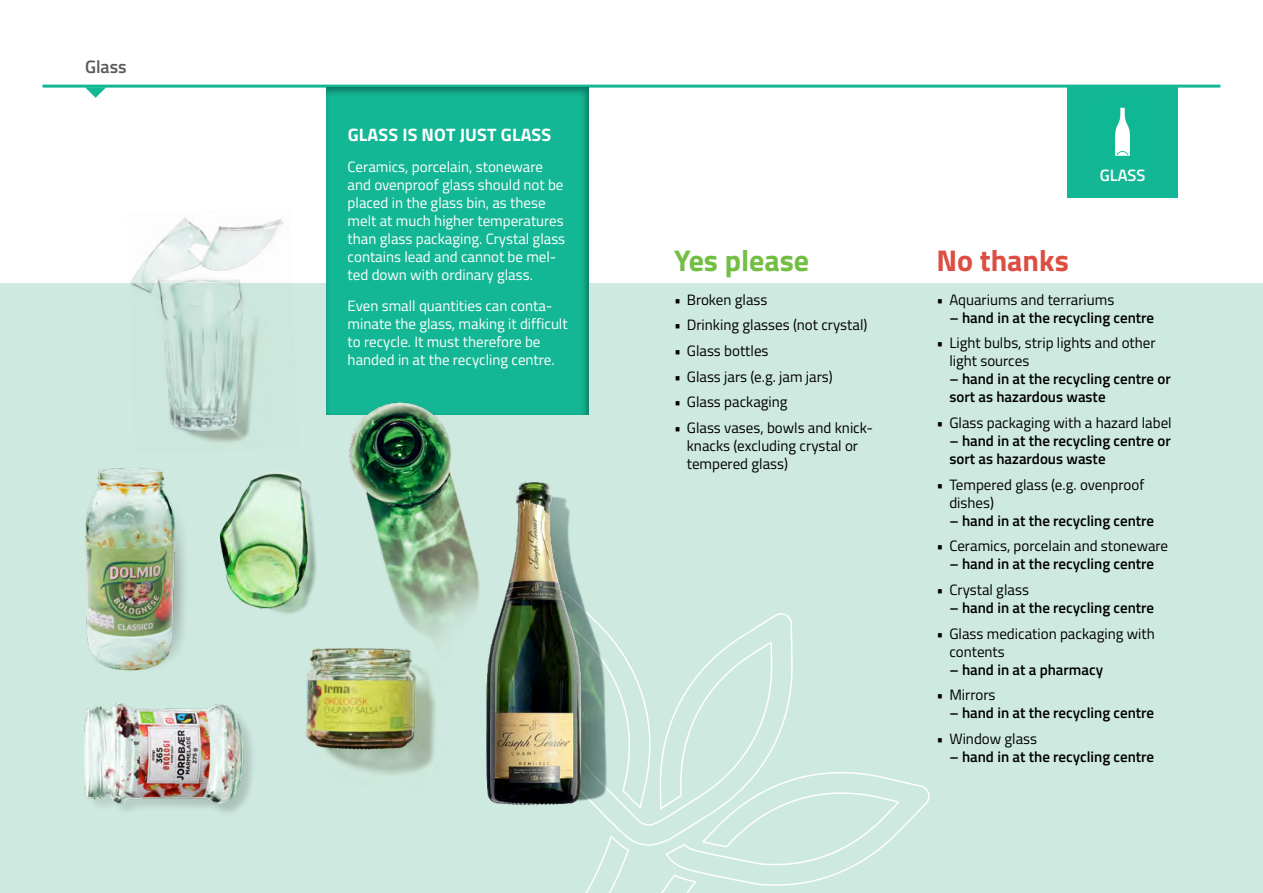
<style>
.page{position:relative;width:1263px;height:893px;background:#fff}
.page>*{position:absolute;margin:0;border:0;box-sizing:border-box;transform-origin:0 0}
.Ja_tak_H3{font:700 30px "Titillium";color:#72bf44}
.Nej_tak_H3{font:700 30px "Titillium";color:#dc4e42}
.Faktaboks_H4{font:700 18px "Titillium";letter-spacing:.01em;color:#fff}
.H2_-_Top_fraktionsnavn{font:600 18px "Titillium";color:#58595b}
.Piktogram_tekst{font:600 16.5px "Titillium";color:#fff}
.Bulletliste{font:15px/18px "Titillium";color:#000}
.Faktaboks_brød{font:15px/18px "Titillium";color:#fff}
.Bulletliste-2{font:600 15px/18px "Titillium";color:#000}
</style>
<div class="page">
<div style="left:0;top:283px;width:1263px;height:610px;background:#cee9df"></div>
<svg style="left:679px;top:613px;width:114px;height:149px"></svg>
<svg style="left:585px;top:762px;width:345px;height:131px"></svg>
<svg style="left:86px;top:88px;width:20px;height:10px"></svg>
<hr style="left:43px;top:85px;width:1177px;height:3px;background:#14b795">
<div style="left:314px;top:76px;width:289px;height:340px;background:#000;opacity:.4"></div>
<div style="left:1067px;top:87px;width:111px;height:111px;background:#14b795"></div>
<div style="left:1092px;top:101px;width:61px;height:61px;background:#0fb794"></div>
<svg style="left:1115px;top:108px;width:15px;height:48px"></svg>
<img style="left:305px;top:648px;width:40px;height:107px">
<img style="left:131px;top:217px;width:153px;height:226px">
<img style="left:219px;top:473px;width:98px;height:141px">
<img style="left:321px;top:381px;width:200px;height:337px">
<img style="left:345px;top:436px;width:334px;height:391px">
<img style="left:85px;top:703px;width:167px;height:110px">
<img style="left:85px;top:436px;width:132px;height:235px">
<h2 class="H2_-_Top_fraktionsnavn" style="left:85px;top:53px;width:43px">Glass</h2>
<h4 class="Faktaboks_H4" style="left:348px;top:121px;width:205px">GLASS IS NOT JUST GLASS</h4>
<p class="Faktaboks_brød" style="left:348px;top:157px;width:219px">Ceramics, porcelain, stoneware and ovenproof glass should not be placed in the glass bin, as these melt at much higher temperatures than glass packaging. Crystal glass contains lead and cannot be mel&shy;ted down with ordinary glass.</p>
<p class="Faktaboks_brød" style="left:348px;top:296px;width:222px">Even small quantities can conta&shy;minate the glass, making it difficult to recycle. It must therefore be handed in at the recycling centre.</p>
<h3 class="Ja_tak_H3" style="left:674px;top:238px;width:137px">Yes please</h3>
<p class="Bulletliste" style="left:674px;top:290px;width:95px">• Broken glass</p>
<p class="Bulletliste" style="left:674px;top:315px;width:195px">• Drinking glasses (not crystal)</p>
<p class="Bulletliste" style="left:674px;top:341px;width:96px">• Glass bottles</p>
<p class="Bulletliste" style="left:674px;top:367px;width:160px">• Glass jars (e.g. jam jars)</p>
<p class="Bulletliste" style="left:674px;top:392px;width:115px">• Glass packaging</p>
<p class="Bulletliste" style="left:687px;top:418px;width:188px;text-indent:-13px">• Glass vases, bowls and knick&shy;knacks (excluding crystal or tempered glass)</p>
<p class="Piktogram_tekst" style="left:1100px;top:163px;width:47px">GLASS</p>
<h3 class="Nej_tak_H3" style="left:936px;top:238px;width:134px">No thanks</h3>
<p class="Bulletliste" style="left:936px;top:290px;width:179px">• Aquariums and terrariums</p>
<p class="Bulletliste-2" style="left:949px;top:308px;width:206px">– hand in at the recycling centre</p>
<p class="Bulletliste" style="left:949px;top:333px;width:208px;text-indent:-13px">• Light bulbs, strip lights and other light sources</p>
<p class="Bulletliste-2" style="left:949px;top:369px;width:223px">– hand in at the recycling centre or sort as hazardous waste</p>
<p class="Bulletliste" style="left:936px;top:413px;width:237px">• Glass packaging with a hazard label</p>
<p class="Bulletliste-2" style="left:949px;top:431px;width:223px">– hand in at the recycling centre or sort as hazardous waste</p>
<p class="Bulletliste" style="left:949px;top:475px;width:196px;text-indent:-13px">• Tempered glass (e.g. ovenproof dishes)</p>
<p class="Bulletliste-2" style="left:949px;top:511px;width:206px">– hand in at the recycling centre</p>
<p class="Bulletliste" style="left:936px;top:536px;width:233px">• Ceramics, porcelain and stoneware</p>
<p class="Bulletliste-2" style="left:949px;top:554px;width:206px">– hand in at the recycling centre</p>
<p class="Bulletliste" style="left:936px;top:580px;width:94px">• Crystal glass</p>
<p class="Bulletliste-2" style="left:949px;top:598px;width:206px">– hand in at the recycling centre</p>
<p class="Bulletliste" style="left:949px;top:624px;width:207px;text-indent:-13px">• Glass medication packaging with contents</p>
<p class="Bulletliste-2" style="left:949px;top:660px;width:155px">– hand in at a pharmacy</p>
<p class="Bulletliste" style="left:936px;top:685px;width:60px">• Mirrors</p>
<p class="Bulletliste-2" style="left:949px;top:703px;width:206px">– hand in at the recycling centre</p>
<p class="Bulletliste" style="left:936px;top:729px;width:102px">• Window glass</p>
<p class="Bulletliste-2" style="left:949px;top:747px;width:206px">– hand in at the recycling centre</p>
</div>
